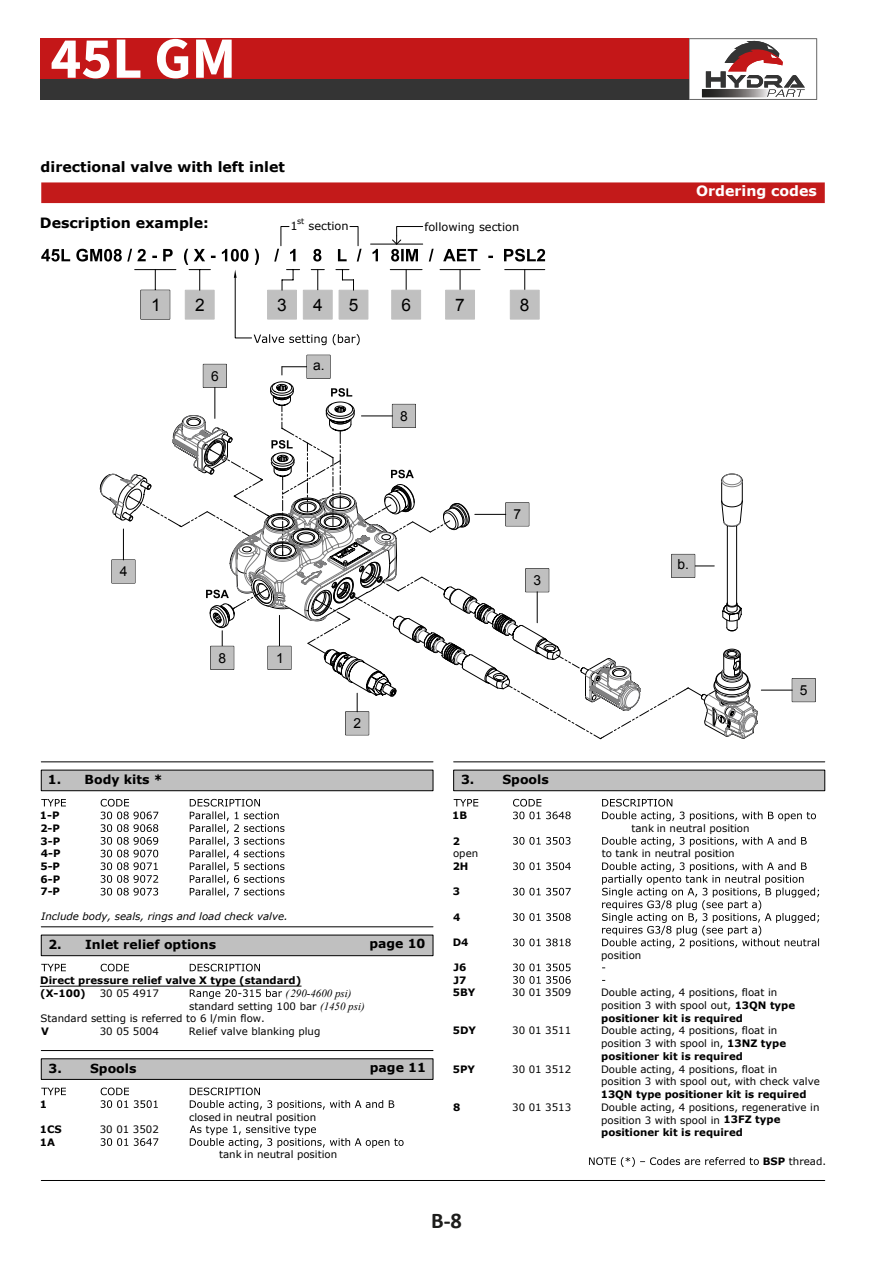
<style>
.page{position:relative;width:893px;height:1263px;background:#fff}
.page>*{position:absolute;margin:0;border:0;box-sizing:border-box;transform-origin:0 0}
.t1{font:700 58.5px "Source Sans Pro";color:#fff}
.t2{font:700 22.5px "Calibri";color:#1d1d1b}
.t3{font:17.25px "Arial";color:#000}
.t4{font:700 14.25px "Verdana";color:#000}
.t5{font:700 14.25px "Verdana";color:#fff}
.t6{font:13.8px "Arial";color:#000}
.t7{font:700 12.45px "Verdana";color:#000}
.t8{font:11.4px "Verdana";color:#000}
.t9{font:italic 10.95px "Times New Roman";color:#000}
.t10{font:10.2px/12.8px "Verdana";color:#000}
.t11{font:700 10.2px/12.8px "Verdana";color:#000}
.t12{font:italic 10.2px "Verdana";color:#000}
.s1{font-family:"Times New Roman";font-style:italic;font-size:10.95px}
.s2{font-weight:700}
</style>
<div class="page">
<div style="left:41px;top:182px;width:784px;height:21px;background:#c31a1a"></div>
<hr style="left:41px;top:1180px;width:784px;height:1px;background:#000">
<svg style="left:41px;top:761px;width:784px;height:166px"></svg>
<div style="left:43px;top:937px;width:388px;height:17px;background:#c0c0c0"></div>
<div style="left:41px;top:935px;width:392px;height:21px;border:1px solid #000"></div>
<svg style="left:41px;top:799px;width:243px;height:98px"></svg>
<svg style="left:589px;top:1157px;width:170px;height:10px"></svg>
<svg style="left:454px;top:799px;width:362px;height:22px"></svg>
<svg style="left:513px;top:837px;width:294px;height:10px"></svg>
<svg style="left:513px;top:862px;width:306px;height:86px"></svg>
<svg style="left:513px;top:963px;width:92px;height:21px"></svg>
<svg style="left:41px;top:964px;width:88px;height:7px"></svg>
<svg style="left:190px;top:964px;width:70px;height:7px"></svg>
<hr style="left:49px;top:986px;width:252px;height:1px;background:#000">
<svg style="left:190px;top:989px;width:92px;height:10px"></svg>
<svg style="left:41px;top:226px;width:504px;height:39px"></svg>
<svg style="left:134px;top:269px;width:412px;height:86px"></svg>
<hr style="left:41px;top:1050px;width:392px;height:1px;background:#000">
<div style="left:43px;top:1060px;width:388px;height:18px;background:#c0c0c0"></div>
<div style="left:41px;top:1058px;width:392px;height:22px;border:1px solid #000"></div>
<svg style="left:41px;top:1087px;width:353px;height:23px"></svg>
<svg style="left:101px;top:1125px;width:303px;height:23px"></svg>
<svg style="left:792px;top:679px;width:23px;height:23px"></svg>
<hr style="left:761px;top:690px;width:31px;height:1px;background:#000">
<svg style="left:100px;top:355px;width:658px;height:384px"></svg>
<div style="left:40px;top:38px;width:649px;height:42px;background:#c41718"></div>
<div style="left:40px;top:79px;width:649px;height:21px;background:#343434"></div>
<svg style="left:689px;top:38px;width:128px;height:62px"></svg>
<h1 class="t1" style="left:50px;top:19px;width:187px">45L GM</h1>
<h3 class="t4" style="left:41px;top:157px;width:246px">directional valve with left inlet</h3>
<h3 class="t4" style="left:40px;top:213px;width:171px">Description example:</h3>
<p class="t8" style="left:290px;top:218px;width:60px">1<sup>st</sup> section</p>
<p class="t8" style="left:424px;top:220px;width:96px">following section</p>
<h3 class="t3" style="left:151px;top:294px;width:11px">1</h3>
<h3 class="t3" style="left:313px;top:293px;width:11px">4</h3>
<h3 class="t3" style="left:401px;top:294px;width:11px">6</h3>
<h3 class="t3" style="left:195px;top:294px;width:11px">2</h3>
<h3 class="t3" style="left:349px;top:293px;width:11px">5</h3>
<h3 class="t3" style="left:277px;top:294px;width:11px">3</h3>
<h3 class="t3" style="left:455px;top:293px;width:11px">7</h3>
<h3 class="t6" style="left:211px;top:367px;width:9px">6</h3>
<h3 class="t6" style="left:313px;top:356px;width:13px">a.</h3>
<h3 class="t6" style="left:400px;top:407px;width:9px">8</h3>
<h3 class="t6" style="left:120px;top:563px;width:9px">4</h3>
<h3 class="t6" style="left:218px;top:649px;width:9px">8</h3>
<h3 class="t6" style="left:276px;top:649px;width:9px">1</h3>
<h3 class="t6" style="left:353px;top:714px;width:9px">2</h3>
<h3 class="t3" style="left:520px;top:294px;width:11px">8</h3>
<h3 class="t6" style="left:513px;top:505px;width:9px">7</h3>
<h3 class="t6" style="left:533px;top:571px;width:9px">3</h3>
<p class="t7" style="left:48px;top:771px;width:116px">1. Body kits *</p>
<p class="t7" style="left:461px;top:772px;width:89px">3. Spools</p>
<h3 class="t5" style="left:696px;top:182px;width:122px">Ordering codes</h3>
<h3 class="t6" style="left:678px;top:555px;width:13px">b.</h3>
<h3 class="t6" style="left:800px;top:681px;width:9px">5</h3>
<p class="t11" style="left:40px;top:809px;width:22px;text-align:justify">1-P 2-P 3-P 4-P 5-P 6-P 7-P</p>
<p class="t12" style="left:41px;top:910px;width:248px">Include body, seals, rings and load check valve.</p>
<p class="t7" style="left:48px;top:936px;width:169px">2. Inlet relief options</p>
<p class="t7" style="left:369px;top:936px;width:58px">page 10</p>
<p class="t11" style="left:40px;top:974px;width:263px">Direct pressure relief valve X type (standard) (X-100)</p>
<p class="t10" style="left:100px;top:987px;width:61px">30 05 4917</p>
<p class="t9" style="left:286px;top:986px;width:68px">(290-4600 psi)</p>
<p class="t10" style="left:41px;top:1000px;width:326px;text-indent:149px">standard setting 100 bar <span class="s1">(1450 psi)<br></span>Standard setting is referred to 6 l/min flow.</p>
<p class="t11" style="left:41px;top:1025px;width:9px">V</p>
<p class="t10" style="left:100px;top:1025px;width:61px">30 05 5004</p>
<p class="t10" style="left:189px;top:1025px;width:133px">Relief valve blanking plug</p>
<p class="t7" style="left:49px;top:1060px;width:89px">3. Spools</p>
<p class="t11" style="left:40px;top:1098px;width:9px">1</p>
<p class="t11" style="left:40px;top:1123px;width:23px">1CS</p>
<p class="t10" style="left:100px;top:1123px;width:61px">30 01 3502</p>
<p class="t11" style="left:40px;top:1136px;width:17px">1A</p>
<p class="t10" style="left:189px;top:1111px;width:129px">closed in neutral position</p>
<p class="t10" style="left:219px;top:1148px;width:120px">tank in neutral position</p>
<p class="t7" style="left:370px;top:1059px;width:58px">page 11</p>
<p class="t11" style="left:452px;top:809px;width:17px">1B</p>
<p class="t10" style="left:631px;top:822px;width:120px">tank in neutral position</p>
<p class="t11" style="left:453px;top:834px;width:9px">2</p>
<p class="t10" style="left:453px;top:847px;width:27px">open</p>
<p class="t10" style="left:602px;top:847px;width:134px">to tank in neutral position</p>
<p class="t11" style="left:453px;top:860px;width:17px">2H</p>
<p class="t11" style="left:453px;top:885px;width:9px">3</p>
<p class="t11" style="left:453px;top:911px;width:9px">4</p>
<p class="t11" style="left:453px;top:936px;width:17px">D4</p>
<p class="t10" style="left:601px;top:949px;width:42px">position</p>
<p class="t11" style="left:453px;top:961px;width:24px">J6<br>J7<br>5BY</p>
<p class="t10" style="left:512px;top:986px;width:61px">30 01 3509</p>
<p class="t10" style="left:601px;top:986px;width:196px">Double acting, 4 positions, float in position 3 with spool out, <span class="s2">13QN type positioner kit is required</span></p>
<p class="t11" style="left:453px;top:1024px;width:25px">5DY</p>
<p class="t10" style="left:512px;top:1024px;width:61px">30 01 3511</p>
<p class="t10" style="left:601px;top:1024px;width:187px">Double acting, 4 positions, float in position 3 with spool in, <span class="s2">13NZ type positioner kit is required</span></p>
<p class="t11" style="left:453px;top:1062px;width:24px">5PY</p>
<p class="t10" style="left:512px;top:1063px;width:61px">30 01 3512</p>
<p class="t10" style="left:601px;top:1063px;width:220px">Double acting, 4 positions, float in position 3 with spool out, with check valve</p>
<p class="t11" style="left:601px;top:1088px;width:207px">13QN type positioner kit is required</p>
<p class="t11" style="left:453px;top:1101px;width:9px">8</p>
<p class="t10" style="left:512px;top:1101px;width:61px">30 01 3513</p>
<p class="t10" style="left:601px;top:1101px;width:220px">Double acting, 4 positions, regenerative in position 3 with spool in <span class="s2">13FZ type positioner kit is required</span></p>
<p class="t10" style="left:763px;top:1155px;width:65px"><span class="s2">BSP</span> thread.</p>
<h2 class="t2" style="left:431px;top:1205px;width:32px">B-8</h2>
</div>
